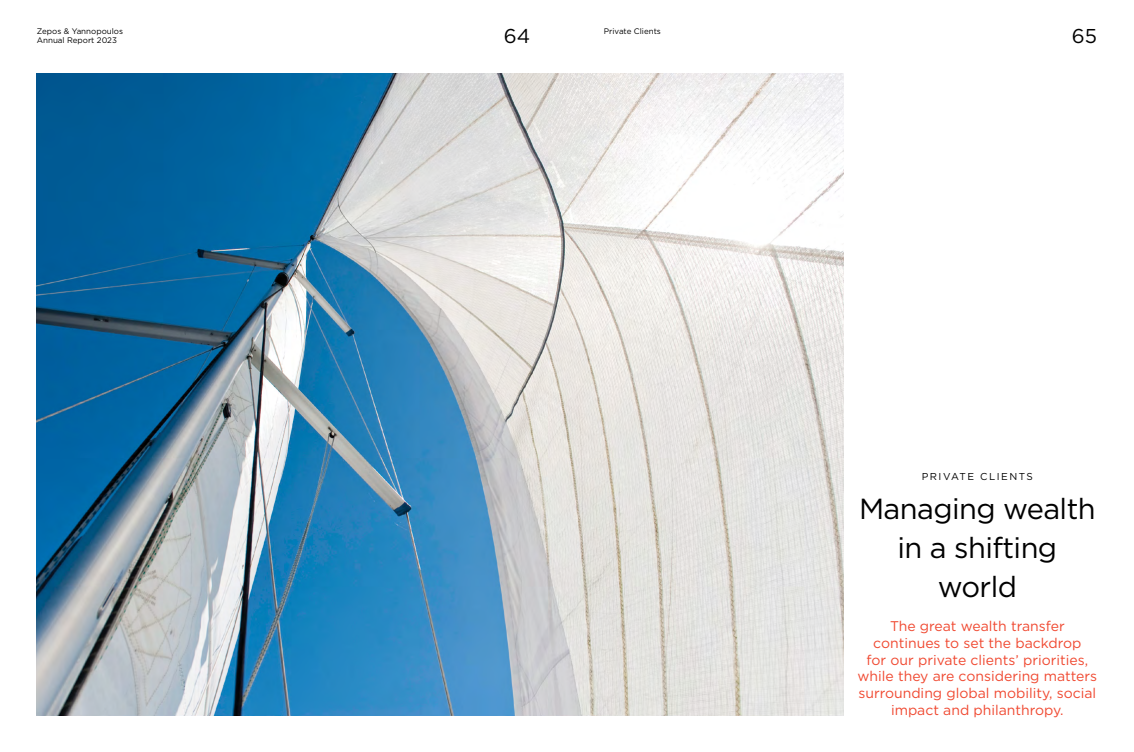
<style>
.page{position:relative;width:1134px;height:752px;background:#fff}
.page>*{position:absolute;margin:0;border:0;box-sizing:border-box;transform-origin:0 0}
.t1{font:29px/39px "Gotham Greek";letter-spacing:-.02em;color:#000;text-align:center}
.t2{font:20px "Gotham";color:#000}
.t3{font:14px/16.8px "Gotham";color:#f04931;text-align:center}
.t4{font:10px "Gotham";letter-spacing:.15em;color:#000}
.t5{font:8px/9.6px "Gotham";color:#000}
</style>
<div class="page">
<img style="left:37px;top:74px;width:806px;height:640px">
<p class="t5" style="left:37px;top:26px;width:88px">Zepos &amp; Yannopoulos<br>Annual Report 2023</p>
<p class="t5" style="left:604px;top:26px;width:59px">Private Clients</p>
<h2 class="t2" style="left:504px;top:23px;width:28px">64</h2>
<h2 class="t2" style="left:1072px;top:23px;width:27px">65</h2>
<p class="t4" style="left:922px;top:470px;width:113px">PRIVATE CLIENTS</p>
<h1 class="t1" style="left:859px;top:488px;width:238px">Managing wealth in a shifting world</h1>
<p class="t3" style="left:857px;top:617px;width:241px">The great wealth transfer continues to set the backdrop<br>for our private clients’ priorities, while they are considering matters surrounding global mobility, social impact and philanthropy.</p>
</div>
